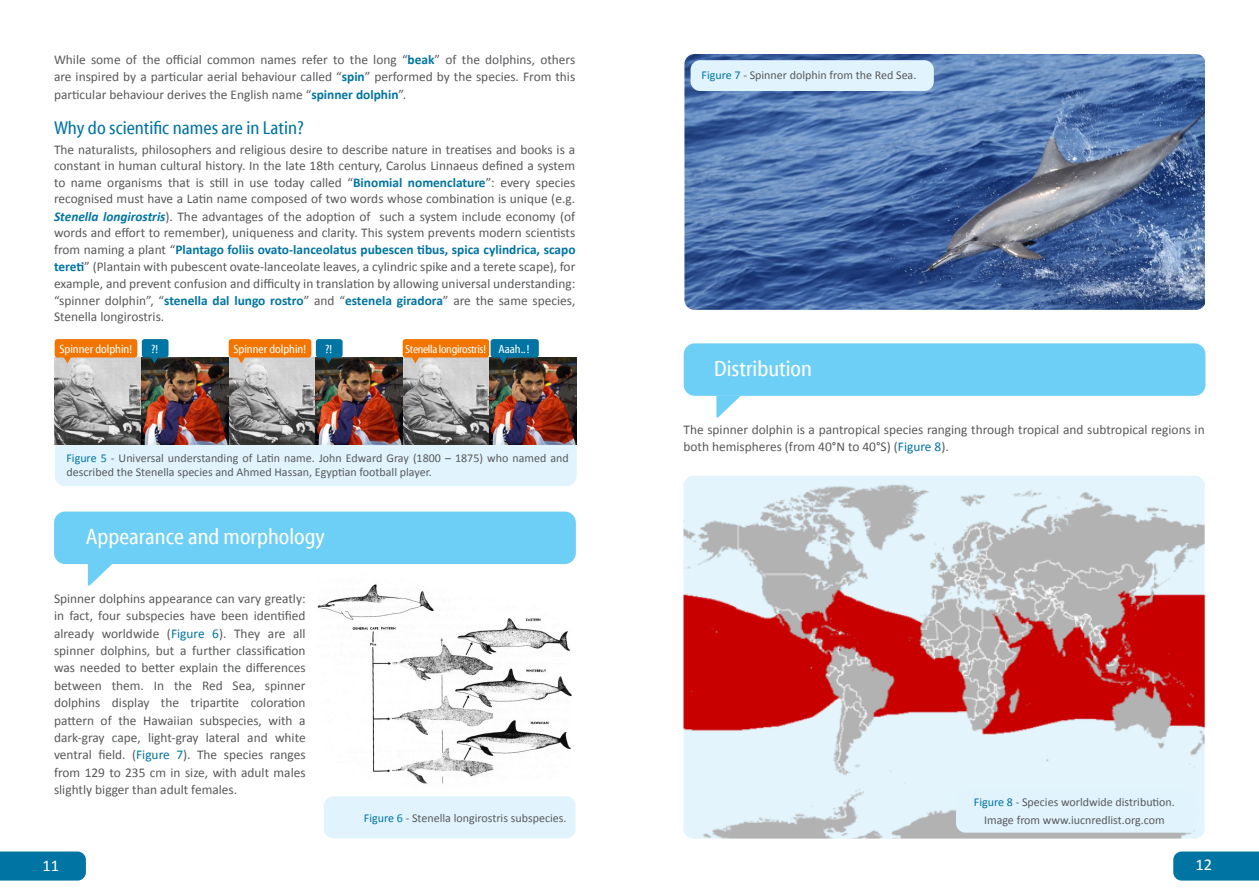
<style>
.page{position:relative;width:1259px;height:893px;background:#fff}
.page>*{position:absolute;margin:0;border:0;box-sizing:border-box;transform-origin:0 0}
.t1{font:22.5px "Myriad Cn Web";color:#fff}
.t2{font:18.75px "Myriad Cn Web";color:#0074a2}
.t3{font:16.5px "Calibri";color:#fff}
.t4{font:13.35px/17.4px "Calibri";color:#58595b}
.t5{font:12px/14.4px "Calibri";color:#58595b}
.t6{font:12px "Myriad Cn Web";color:#fff}
.t7{font:11.7px "Myriad Cn Web";letter-spacing:-.025em;color:#fff}
.s1{font-weight:700;color:#0074a2}
.s2{font-weight:700;font-style:italic;color:#0074a2}
.s3{font-size:12px}
.s4{color:#0074a2}
</style>
<div class="page">
<svg style="left:0;top:851px;width:86px;height:30px"></svg>
<svg style="left:1173px;top:851px;width:86px;height:30px"></svg>
<div style="left:55px;top:444px;width:521px;height:42px;background:#e1f4fd"></div>
<img style="left:55px;top:357px;width:521px;height:87px">
<svg style="left:62px;top:357px;width:11px;height:6px"></svg>
<div style="left:55px;top:339px;width:82px;height:18px;background:#f27500;border-radius:3px"></div>
<svg style="left:236px;top:357px;width:10px;height:6px"></svg>
<div style="left:229px;top:339px;width:82px;height:18px;background:#f27500;border-radius:3px"></div>
<svg style="left:410px;top:357px;width:10px;height:6px"></svg>
<div style="left:403px;top:339px;width:86px;height:18px;background:#f27500;border-radius:3px"></div>
<svg style="left:498px;top:357px;width:10px;height:6px"></svg>
<div style="left:490px;top:339px;width:49px;height:18px;background:#0074a2;border-radius:3px"></div>
<svg style="left:149px;top:357px;width:11px;height:6px"></svg>
<div style="left:142px;top:339px;width:26px;height:18px;background:#0074a2;border-radius:3px"></div>
<svg style="left:323px;top:357px;width:11px;height:6px"></svg>
<div style="left:316px;top:339px;width:26px;height:18px;background:#0074a2;border-radius:3px"></div>
<img style="left:683px;top:476px;width:521px;height:363px">
<img style="left:684px;top:54px;width:521px;height:256px">
<div style="left:956px;top:790px;width:241px;height:43px;background:#e1f4fd;border-radius:9px"></div>
<div style="left:690px;top:60px;width:244px;height:31px;background:#e1f4fd;border-radius:9px"></div>
<div style="left:54px;top:512px;width:522px;height:52px;background:#6dcff6;border-radius:11px"></div>
<svg style="left:88px;top:564px;width:24px;height:22px"></svg>
<div style="left:683px;top:343px;width:522px;height:53px;background:#6dcff6;border-radius:11px"></div>
<svg style="left:716px;top:396px;width:25px;height:22px"></svg>
<img style="left:317px;top:584px;width:255px;height:200px">
<div style="left:324px;top:796px;width:251px;height:42px;background:#e1f4fd;border-radius:9px"></div>
<p class="t4" style="left:54px;top:51px;width:523px;text-align:justify">While some of the official common names refer to the long “<span class="s1">beak</span>” of the dolphins, others are inspired by a particular aerial behaviour called “<span class="s1">spin</span>” performed by the species. From this particular behaviour derives the English name “<span class="s1">spinner dolphin</span>”.</p>
<h2 class="t2" style="left:54px;top:117px;width:251px">Why do scientific names are in Latin?</h2>
<p class="t4" style="left:54px;top:141px;width:523px;line-height:16px">The naturalists, philosophers and religious desire to describe nature in treatises and books is a constant in human cultural history. In the late 18th century, Carolus Linnaeus defined a system</p>
<p class="t4" style="left:54px;top:175px;width:523px;line-height:16px">to name organisms that is still in use today called “<span class="s1">Binomial nomenclature</span>”: every species recognised must have a Latin name composed of two words whose combination is unique (e.g.</p>
<p class="t4" style="left:54px;top:208px;width:523px;line-height:16px"><span class="s2">Stenella longirostris</span>). The advantages of the adoption of such a system include economy (of words and effort to remember), uniqueness and clarity. This system prevents modern scientists</p>
<p class="t4" style="left:54px;top:241px;width:523px">from naming a plant “<span class="s1">Plantago foliis ovato-lanceolatus pubescen tibus, spica cylindrica, scapo tereti</span>” (Plantain with pubescent ovate-lanceolate leaves, a cylindric spike and a terete scape), for</p>
<p class="t4" style="left:54px;top:274px;width:523px">example, and prevent confusion and difficulty in translation by allowing universal understanding: “spinner dolphin”, “<span class="s1">stenella dal lungo rostro</span>” and “<span class="s1">estenela giradora</span>” are the same species,</p>
<p class="t4" style="left:54px;top:308px;width:112px">Stenella longirostris.</p>
<p class="t6" style="left:59px;top:342px;width:74px">Spinner dolphin!</p>
<p class="t6" style="left:151px;top:342px;width:8px">?!</p>
<p class="t6" style="left:233px;top:342px;width:74px">Spinner dolphin!</p>
<p class="t6" style="left:325px;top:342px;width:8px">?!</p>
<p class="t7" style="left:405px;top:342px;width:126px">Stenella longirostris! <span class="s3">Aaah.. !</span></p>
<p class="t5" style="left:66px;top:451px;width:504px"><span class="s4">Figure 5</span> - Universal understanding of Latin name. John Edward Gray (1800 – 1875) who named and described the Stenella species and Ahmed Hassan, Egyptian football player.</p>
<h1 class="t1" style="left:86px;top:525px;width:241px">Appearance and morphology</h1>
<p class="t4" style="left:54px;top:590px;width:253px;text-align:justify">Spinner dolphins appearance can vary greatly: in fact, four subspecies have been identified already worldwide (<span class="s4">Figure 6</span>). They are all spinner dolphins, but a further classification was needed to better explain the differences between them. In the Red Sea, spinner dolphins display the tripartite coloration pattern of the Hawaiian subspecies, with a dark-gray cape, light-gray lateral and white ventral field. (<span class="s4">Figure 7</span>). The species ranges from 129 to 235 cm in size, with adult males slightly bigger than adult females.</p>
<p class="t5" style="left:364px;top:811px;width:204px"><span class="s4">Figure 6</span> - Stenella longirostris subspecies.</p>
<p class="t5" style="left:701px;top:68px;width:216px"><span class="s4">Figure 7</span> - Spinner dolphin from the Red Sea.</p>
<h1 class="t1" style="left:714px;top:357px;width:99px">Distribution</h1>
<p class="t4" style="left:683px;top:421px;width:523px">The spinner dolphin is a pantropical species ranging through tropical and subtropical regions in both hemispheres (from 40°N to 40°S) (<span class="s4">Figure 8</span>).</p>
<p class="t5" style="left:974px;top:792px;width:202px;line-height:18.8px;text-align:center"><span class="s4">Figure 8</span> - Species worldwide distribution.<br>Image from www.iucnredlist.org.com</p>
<p class="t3" style="left:43px;top:855px;width:18px">11</p>
<p class="t3" style="left:1195px;top:854px;width:18px">12</p>
</div>
